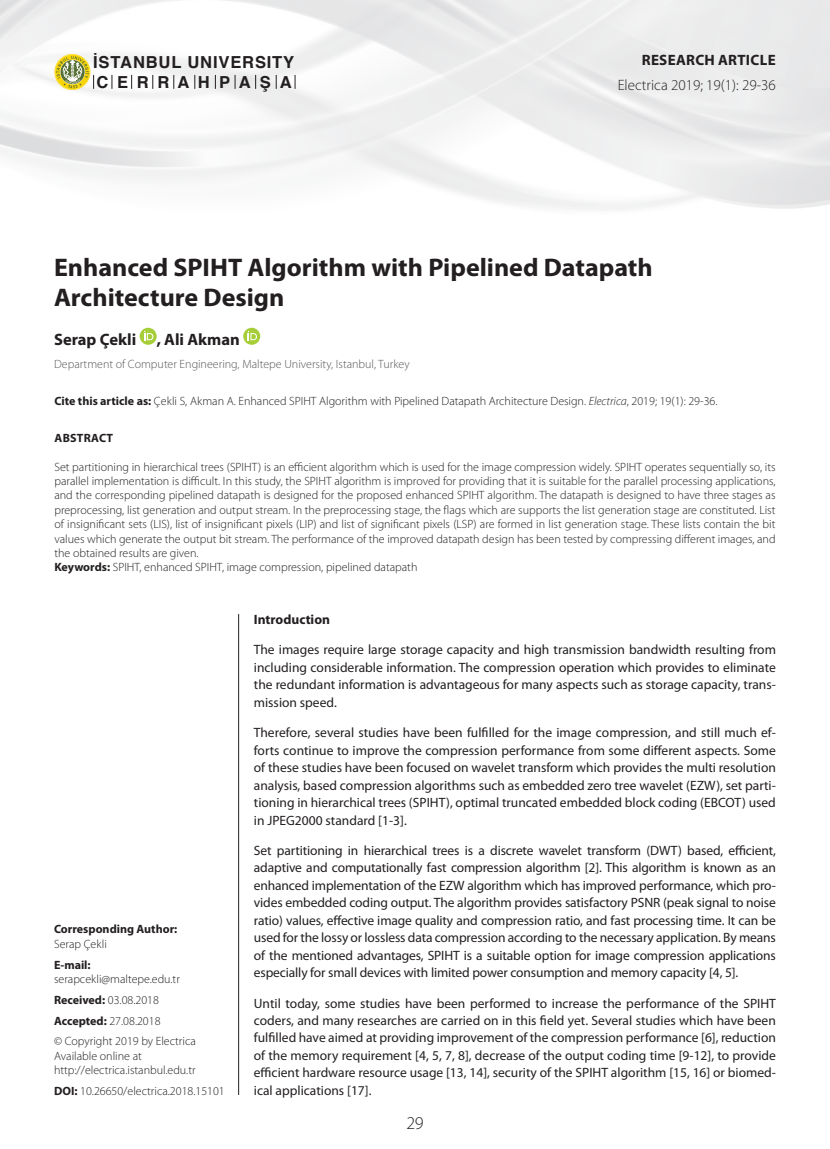
<style>
.page{position:relative;width:830px;height:1149px;background:#fff}
.page>*{position:absolute;margin:0;border:0;box-sizing:border-box;transform-origin:0 0}
.t1{font:700 25.5px/30px "Myriad Pro";color:#231f20}
.t2{font:300 18px "Myriad Pro";color:#231f20}
.t3{font:700 16.5px "Helvetica";letter-spacing:.05em;color:#231f20}
.t4{font:700 16.5px "Myriad Pro";color:#231f20}
.t5{font:300 15px "Myriad Pro";color:#231f20}
.t6{font:700 15px "Myriad Pro";letter-spacing:.02em;color:#231f20}
.t7{font:13.5px/17.4px "Myriad Pro";color:#231f20;text-align:justify}
.t8{font:700 13.5px "Myriad Pro";color:#231f20}
.t9{font:300 12px/14.4px "Myriad Pro";color:#231f20}
.t10{font:300 12px "Myriad Pro";color:#57585a}
.t11{font:700 12px/14.4px "Myriad Pro";color:#231f20}
.t12{font:700 12px "Myriad Pro";letter-spacing:.02em;color:#231f20}
.s1{font-weight:700}
.s2{font-style:italic}
.s3{font-weight:300}
</style>
<div class="page">
<svg style="left:140px;top:327px;width:17px;height:17px"></svg>
<svg style="left:144px;top:331px;width:9px;height:9px"></svg>
<svg style="left:243px;top:327px;width:17px;height:17px"></svg>
<svg style="left:248px;top:331px;width:9px;height:9px"></svg>
<hr style="left:238px;top:614px;width:1px;height:480px;background:#231f20">
<svg style="left:112px;top:75px;width:1px;height:14px"></svg>
<svg style="left:131px;top:75px;width:1px;height:14px"></svg>
<svg style="left:152px;top:75px;width:1px;height:14px"></svg>
<svg style="left:173px;top:75px;width:1px;height:14px"></svg>
<svg style="left:194px;top:75px;width:1px;height:14px"></svg>
<svg style="left:215px;top:75px;width:1px;height:14px"></svg>
<svg style="left:235px;top:75px;width:1px;height:14px"></svg>
<svg style="left:255px;top:75px;width:1px;height:14px"></svg>
<svg style="left:276px;top:75px;width:1px;height:14px"></svg>
<svg style="left:294px;top:75px;width:1px;height:14px"></svg>
<svg style="left:54px;top:54px;width:40px;height:36px"></svg>
<p class="t3" style="left:93px;top:48px;width:202px">İSTANBUL UNIVERSITY</p>
<p class="t3" style="left:96px;top:68px;width:197px">C E R R A H P A Ş A</p>
<p class="t6" style="left:641px;top:50px;width:135px">RESEARCH ARTICLE</p>
<p class="t5" style="left:617px;top:76px;width:160px">Electrica 2019; 19(1): 29-36</p>
<p class="t1" style="left:54px;top:252px;width:600px">Enhanced SPIHT Algorithm with Pipelined Datapath<br>Architecture Design</p>
<p class="t4" style="left:54px;top:328px;width:187px">Serap Çekli , Ali Akman</p>
<p class="t10" style="left:54px;top:356px;width:357px">Department of Computer Engineering, Maltepe University, Istanbul, Turkey</p>
<p class="t9" style="left:54px;top:393px;width:664px"><span class="s1">Cite this article as:</span> Çekli S, Akman A. Enhanced SPIHT Algorithm with Pipelined Datapath Architecture Design. <span class="s2">Electrica</span>, 2019; 19(1): 29-36.</p>
<p class="t12" style="left:54px;top:430px;width:60px">ABSTRACT</p>
<p class="t9" style="left:54px;top:459px;width:722px;text-align:justify">Set partitioning in hierarchical trees (SPIHT) is an efficient algorithm which is used for the image compression widely. SPIHT operates sequentially so, its parallel implementation is difficult. In this study, the SPIHT algorithm is improved for providing that it is suitable for the parallel processing applications, and the corresponding pipelined datapath is designed for the proposed enhanced SPIHT algorithm. The datapath is designed to have three stages as preprocessing, list generation and output stream. In the preprocessing stage, the flags which are supports the list generation stage are constituted. List of insignificant sets (LIS), list of insignificant pixels (LIP) and list of significant pixels (LSP) are formed in list generation stage. These lists contain the bit values which generate the output bit stream. The performance of the improved datapath design has been tested by compressing different images, and the obtained results are given.</p>
<p class="t9" style="left:54px;top:560px;width:364px"><span class="s1">Keywords:</span> SPIHT, enhanced SPIHT, image compression, pipelined datapath</p>
<p class="t11" style="left:54px;top:921px;width:125px">Corresponding Author:<br><span class="s3">Serap Çekli</span></p>
<p class="t9" style="left:54px;top:956px;width:127px"><span class="s1">E-mail: </span>serapcekli@maltepe.edu.tr</p>
<p class="t9" style="left:54px;top:992px;width:106px"><span class="s1">Received:</span> 03.08.2018</p>
<p class="t9" style="left:54px;top:1012px;width:108px"><span class="s1">Accepted:</span> 27.08.2018</p>
<p class="t9" style="left:54px;top:1033px;width:143px">© Copyright 2019 by Electrica<br>Available online at http://electrica.istanbul.edu.tr</p>
<p class="t9" style="left:54px;top:1083px;width:172px"><span class="s1">DOI:</span> 10.26650/electrica.2018.15101</p>
<p class="t8" style="left:254px;top:610px;width:78px">Introduction</p>
<p class="t7" style="left:254px;top:640px;width:523px">The images require large storage capacity and high transmission bandwidth resulting from including considerable information. The compression operation which provides to eliminate the redundant information is advantageous for many aspects such as storage capacity, trans&shy;mission speed.</p>
<p class="t7" style="left:254px;top:723px;width:523px">Therefore, several studies have been fulfilled for the image compression, and still much ef&shy;forts continue to improve the compression performance from some different aspects. Some of these studies have been focused on wavelet transform which provides the multi resolution analysis, based compression algorithms such as embedded zero tree wavelet (EZW), set parti&shy;tioning in hierarchical trees (SPIHT), optimal truncated embedded block coding (EBCOT) used in JPEG2000 standard [1-3].</p>
<p class="t7" style="left:254px;top:841px;width:523px">Set partitioning in hierarchical trees is a discrete wavelet transform (DWT) based, efficient, adaptive and computationally fast compression algorithm [2]. This algorithm is known as an enhanced implementation of the EZW algorithm which has improved performance, which pro&shy;vides embedded coding output. The algorithm provides satisfactory PSNR (peak signal to noise ratio) values, effective image quality and compression ratio, and fast processing time. It can be used for the lossy or lossless data compression according to the necessary application. By means of the mentioned advantages, SPIHT is a suitable option for image compression applications especially for small devices with limited power consumption and memory capacity [4, 5].</p>
<p class="t7" style="left:254px;top:993px;width:523px">Until today, some studies have been performed to increase the performance of the SPIHT coders, and many researches are carried on in this field yet. Several studies which have been fulfilled have aimed at providing improvement of the compression performance [6], reduction of the memory requirement [4, 5, 7, 8], decrease of the output coding time [9-12], to provide efficient hardware resource usage [13, 14], security of the SPIHT algorithm [15, 16] or biomed&shy;ical applications [17].</p>
<h2 class="t2" style="left:406px;top:1111px;width:19px">29</h2>
</div>
